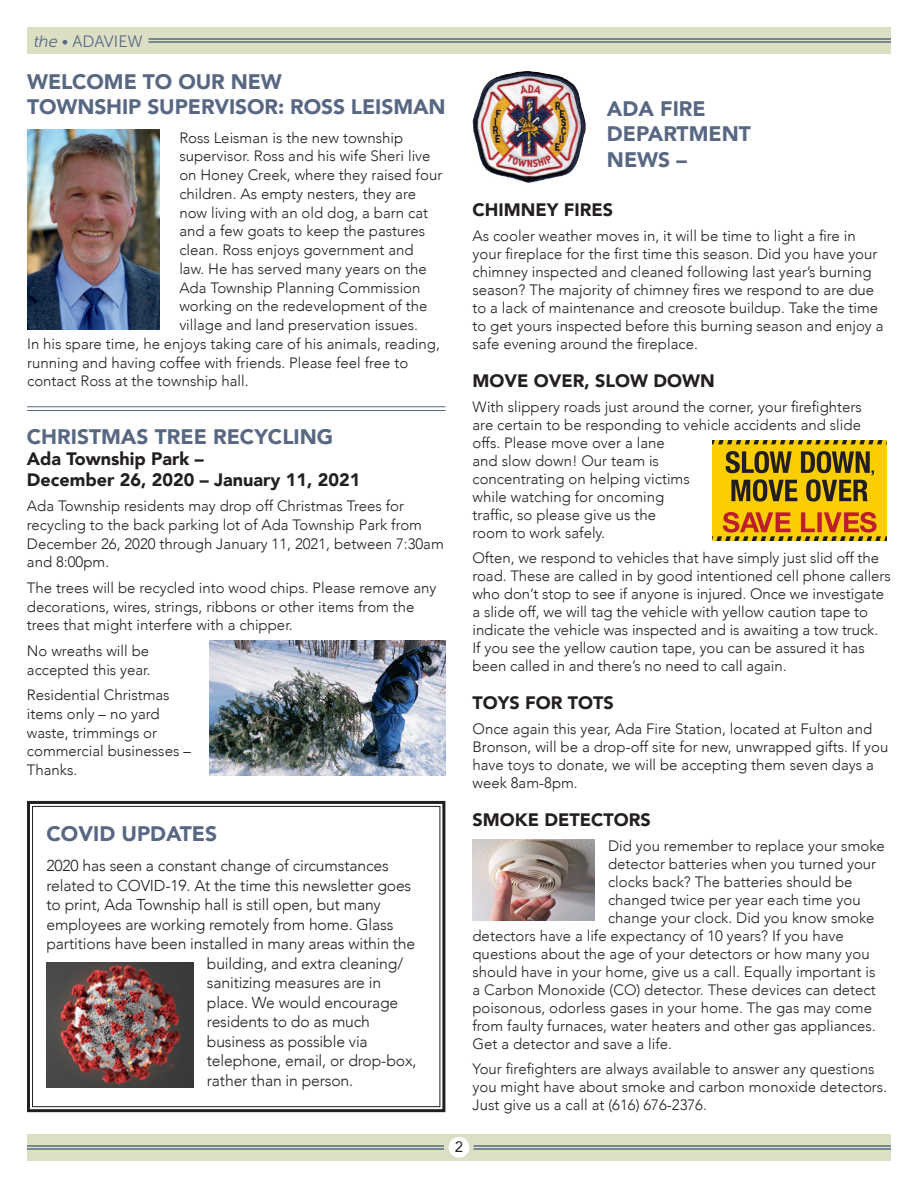
<style>
.page{position:relative;width:918px;height:1188px;background:#fff}
.page>*{position:absolute;margin:0;border:0;box-sizing:border-box;transform-origin:0 0}
.body{font:900 21px/25.2px "Avenir";color:#586883}
.t1{font:900 18px/21px "Avenir";color:#231f20}
.t2{font:16.5px "Museo Sans Rounded 300";color:#586883}
.body-2{font:300 15.75px "Avenir";letter-spacing:-.01em;color:#231f20}
.body-3{font:300 15px/18px "Avenir";color:#231f20}
.t3{font:15px "Avenir";color:#231f20}
.s1{font-style:italic}
</style>
<div class="page">
<div style="left:27px;top:27px;width:864px;height:27px;background:#dddfc5"></div>
<div style="left:27px;top:1134px;width:864px;height:27px;background:#dddfc5"></div>
<hr style="left:27px;top:1145px;width:417px;height:2px;background:#586883">
<hr style="left:27px;top:1148px;width:417px;height:2px;background:#586883">
<div style="left:449px;top:1137px;width:20px;height:21px;background:#fff;border-radius:50%"></div>
<hr style="left:474px;top:1145px;width:417px;height:2px;background:#586883">
<hr style="left:474px;top:1148px;width:417px;height:2px;background:#586883">
<hr style="left:148px;top:38px;width:743px;height:2px;background:#586883">
<hr style="left:148px;top:41px;width:743px;height:2px;background:#586883">
<img style="left:27px;top:130px;width:132px;height:199px">
<img style="left:473px;top:71px;width:113px;height:112px">
<svg style="left:27px;top:800px;width:419px;height:313px"></svg>
<div style="left:32px;top:806px;width:408px;height:301px;border:1px solid #231f20"></div>
<img style="left:46px;top:963px;width:147px;height:124px">
<hr style="left:27px;top:406px;width:419px;height:1px;background:#586883">
<hr style="left:27px;top:410px;width:419px;height:1px;background:#586883">
<img style="left:210px;top:640px;width:235px;height:136px">
<img style="left:472px;top:839px;width:123px;height:82px">
<img style="left:712px;top:441px;width:174px;height:100px">
<p class="t2" style="left:34px;top:32px;width:111px"><span class="s1">the</span> • ADAVIEW</p>
<p class="body" style="left:27px;top:69px;width:420px">WELCOME TO OUR NEW<br>TOWNSHIP SUPERVISOR: ROSS LEISMAN</p>
<p class="body-3" style="left:179px;top:129px;width:226px">Ross Leisman is the new township</p>
<p class="body-3" style="left:179px;top:147px;width:253px">supervisor. Ross and his wife Sheri live</p>
<p class="body-3" style="left:179px;top:166px;width:264px">on Honey Creek, where they raised four</p>
<p class="body-3" style="left:179px;top:185px;width:238px">children. As empty nesters, they are</p>
<p class="body-3" style="left:179px;top:204px;width:250px">now living with an old dog, a barn cat</p>
<p class="body-3" style="left:179px;top:222px;width:247px">and a few goats to keep the pastures</p>
<p class="body-3" style="left:179px;top:241px;width:236px">clean. Ross enjoys government and</p>
<p class="body-3" style="left:179px;top:260px;width:249px">law. He has served many years on the</p>
<p class="body-3" style="left:179px;top:279px;width:243px">Ada Township Planning Commission</p>
<p class="body-3" style="left:179px;top:297px;width:250px">working on the redevelopment of the</p>
<p class="body-3" style="left:179px;top:316px;width:240px">village and land preservation issues.</p>
<p class="body-3" style="left:27px;top:335px;width:414px">In his spare time, he enjoys taking care of his animals, reading,</p>
<p class="body-3" style="left:27px;top:354px;width:383px">running and having coffee with friends. Please feel free to</p>
<p class="body-3" style="left:27px;top:372px;width:223px">contact Ross at the township hall.</p>
<p class="body" style="left:27px;top:423px;width:308px">CHRISTMAS TREE RECYCLING</p>
<p class="t1" style="left:27px;top:447px;width:335px">Ada Township Park –<br>December 26, 2020 – January 11, 2021</p>
<p class="body-3" style="left:27px;top:497px;width:418px;line-height:18.8px">Ada Township residents may drop off Christmas Trees for recycling to the back parking lot of Ada Township Park from December 26, 2020 through January 11, 2021, between 7:30am and 8:00pm.</p>
<p class="body-3" style="left:27px;top:578px;width:411px;line-height:18.8px">The trees will be recycled into wood chips. Please remove any decorations, wires, strings, ribbons or other items from the trees that might interfere with a chipper.</p>
<p class="body-3" style="left:27px;top:641px;width:125px;line-height:18.8px">No wreaths will be accepted this year.</p>
<p class="body-3" style="left:27px;top:686px;width:165px;line-height:18.8px">Residential Christmas items only – no yard waste, trimmings or commercial businesses –<br>Thanks.</p>
<p class="body" style="left:46px;top:821px;width:172px">COVID UPDATES</p>
<p class="body-2" style="left:46px;top:857px;width:344px">2020 has seen a constant change of circumstances</p>
<p class="body-2" style="left:46px;top:876px;width:366px">related to COVID-19. At the time this newsletter goes</p>
<p class="body-2" style="left:46px;top:896px;width:336px">to print, Ada Township hall is still open, but many</p>
<p class="body-2" style="left:46px;top:915px;width:349px">employees are working remotely from home. Glass</p>
<p class="body-2" style="left:46px;top:935px;width:370px">partitions have been installed in many areas within the</p>
<p class="body-2" style="left:207px;top:954px;width:198px">building, and extra cleaning/</p>
<p class="body-2" style="left:207px;top:974px;width:176px">sanitizing measures are in</p>
<p class="body-2" style="left:207px;top:993px;width:193px">place. We would encourage</p>
<p class="body-2" style="left:207px;top:1013px;width:165px">residents to do as much</p>
<p class="body-2" style="left:207px;top:1032px;width:162px">business as possible via</p>
<p class="body-2" style="left:207px;top:1052px;width:211px">telephone, email, or drop-box,</p>
<p class="body-2" style="left:207px;top:1071px;width:148px">rather than in person.</p>
<p class="body" style="left:607px;top:96px;width:145px">ADA FIRE<br>DEPARTMENT<br>NEWS –</p>
<p class="t1" style="left:472px;top:199px;width:142px">CHIMNEY FIRES</p>
<p class="body-3" style="left:472px;top:227px;width:413px">As cooler weather moves in, it will be time to light a fire in your fireplace for the first time this season. Did you have your chimney inspected and cleaned following last year’s burning season? The majority of chimney fires we respond to are due to a lack of maintenance and creosote buildup. Take the time to get yours inspected before this burning season and enjoy a safe evening around the fireplace.</p>
<p class="t1" style="left:472px;top:370px;width:244px">MOVE OVER, SLOW DOWN</p>
<p class="body-3" style="left:472px;top:398px;width:391px">With slippery roads just around the corner, your firefighters are certain to be responding to vehicle accidents and slide offs. Please move over a lane<br>and slow down! Our team is<br>concentrating on helping victims<br>while watching for oncoming<br>traffic, so please give us the<br>room to work safely.</p>
<p class="body-3" style="left:472px;top:549px;width:420px">Often, we respond to vehicles that have simply just slid off the road. These are called in by good intentioned cell phone callers who don’t stop to see if anyone is injured. Once we investigate a slide off, we will tag the vehicle with yellow caution tape to indicate the vehicle was inspected and is awaiting a tow truck.<br>If you see the yellow caution tape, you can be assured it has been called in and there’s no need to call again.</p>
<p class="t1" style="left:472px;top:692px;width:143px">TOYS FOR TOTS</p>
<p class="body-3" style="left:472px;top:720px;width:417px">Once again this year, Ada Fire Station, located at Fulton and Bronson, will be a drop-off site for new, unwrapped gifts. If you have toys to donate, we will be accepting them seven days a week 8am-8pm.</p>
<p class="t1" style="left:472px;top:809px;width:180px">SMOKE DETECTORS</p>
<p class="body-3" style="left:608px;top:837px;width:278px">Did you remember to replace your smoke</p>
<p class="body-3" style="left:608px;top:855px;width:270px">detector batteries when you turned your</p>
<p class="body-3" style="left:608px;top:873px;width:246px">clocks back? The batteries should be</p>
<p class="body-3" style="left:608px;top:891px;width:254px">changed twice per year each time you</p>
<p class="body-3" style="left:608px;top:909px;width:268px">change your clock. Did you know smoke</p>
<p class="body-3" style="left:472px;top:927px;width:373px">detectors have a life expectancy of 10 years? If you have</p>
<p class="body-3" style="left:472px;top:945px;width:399px">questions about the age of your detectors or how many you</p>
<p class="body-3" style="left:472px;top:963px;width:405px">should have in your home, give us a call. Equally important is</p>
<p class="body-3" style="left:472px;top:981px;width:405px">a Carbon Monoxide (CO) detector. These devices can detect</p>
<p class="body-3" style="left:472px;top:999px;width:401px">poisonous, odorless gases in your home. The gas may come</p>
<p class="body-3" style="left:472px;top:1017px;width:405px">from faulty furnaces, water heaters and other gas appliances.</p>
<p class="body-3" style="left:472px;top:1035px;width:201px">Get a detector and save a life.</p>
<p class="body-3" style="left:472px;top:1060px;width:416px">Your firefighters are always available to answer any questions you might have about smoke and carbon monoxide detectors.<br>Just give us a call at (616) 676-2376.</p>
<p class="t3" style="left:455px;top:1135px;width:10px">2</p>
</div>
